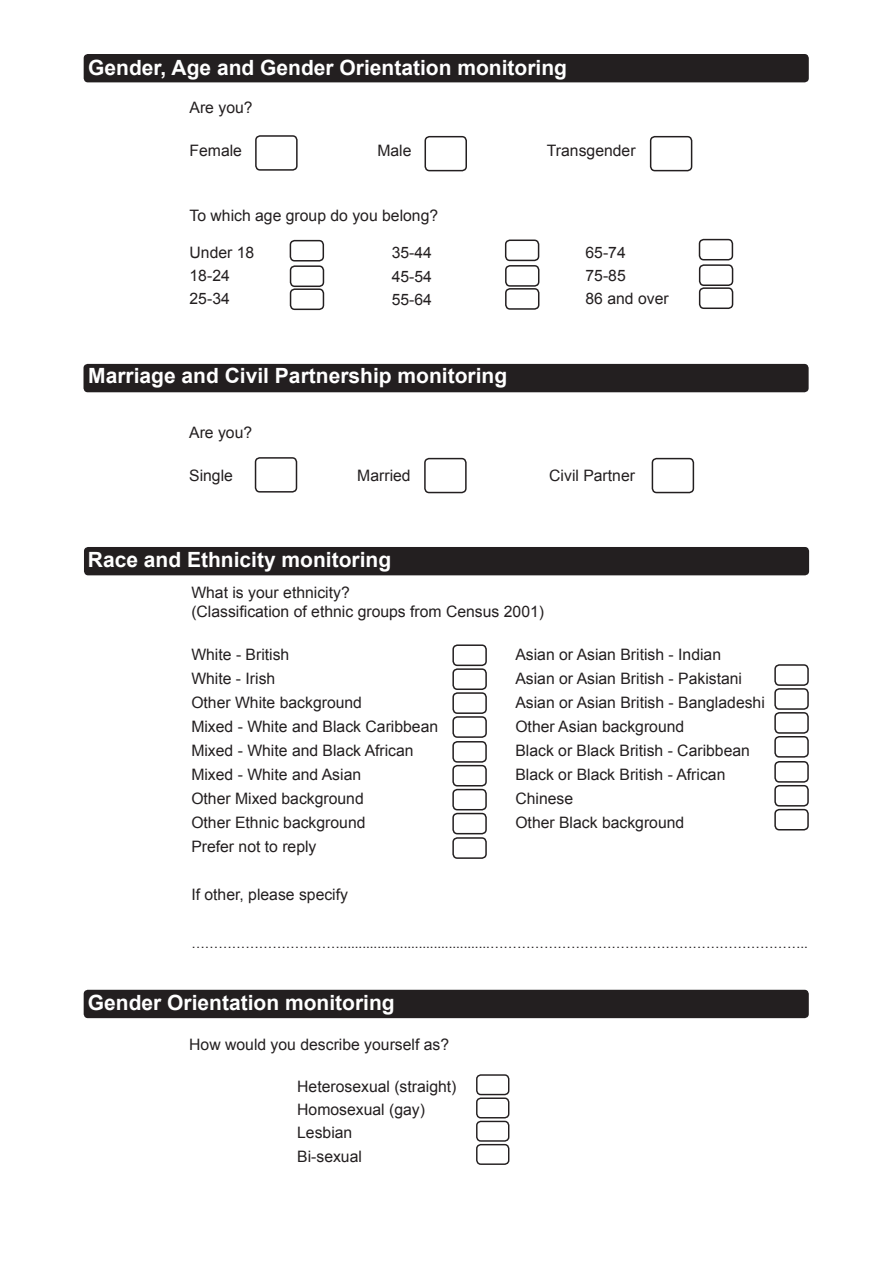
<style>
.page{position:relative;width:893px;height:1263px;background:#fff}
.page>*{position:absolute;margin:0;border:0;box-sizing:border-box;transform-origin:0 0}
.t1{font:700 21px "Arial";color:#fff}
.t2{font:15.75px/23.2px "Arial";color:#231f20}
.t3{font:13.5px "Arial";color:#231f20}
</style>
<div class="page">
<div style="left:84px;top:990px;width:725px;height:28px;background:#231f20;border-radius:4px"></div>
<div style="left:84px;top:547px;width:725px;height:28px;background:#231f20;border-radius:4px"></div>
<div style="left:84px;top:364px;width:725px;height:28px;background:#231f20;border-radius:4px"></div>
<div style="left:452px;top:741px;width:35px;height:22px;border:2px solid #231f20;border-radius:4px"></div>
<div style="left:452px;top:765px;width:35px;height:21px;border:2px solid #231f20;border-radius:4px"></div>
<div style="left:452px;top:789px;width:35px;height:21px;border:2px solid #231f20;border-radius:4px"></div>
<div style="left:452px;top:813px;width:35px;height:21px;border:2px solid #231f20;border-radius:4px"></div>
<div style="left:774px;top:761px;width:35px;height:22px;border:2px solid #231f20;border-radius:4px"></div>
<div style="left:774px;top:785px;width:35px;height:21px;border:2px solid #231f20;border-radius:4px"></div>
<div style="left:774px;top:809px;width:35px;height:21px;border:2px solid #231f20;border-radius:4px"></div>
<div style="left:452px;top:837px;width:35px;height:22px;border:2px solid #231f20;border-radius:4px"></div>
<div style="left:84px;top:54px;width:725px;height:28px;background:#231f20;border-radius:4px"></div>
<div style="left:255px;top:135px;width:43px;height:36px;border:2px solid #231f20;border-radius:4px"></div>
<div style="left:424px;top:136px;width:43px;height:35px;border:2px solid #231f20;border-radius:4px"></div>
<div style="left:650px;top:136px;width:42px;height:35px;border:2px solid #231f20;border-radius:4px"></div>
<div style="left:290px;top:240px;width:34px;height:21px;border:2px solid #231f20;border-radius:4px"></div>
<div style="left:290px;top:265px;width:34px;height:22px;border:2px solid #231f20;border-radius:4px"></div>
<div style="left:290px;top:288px;width:34px;height:22px;border:2px solid #231f20;border-radius:4px"></div>
<div style="left:505px;top:240px;width:34px;height:21px;border:2px solid #231f20;border-radius:4px"></div>
<div style="left:505px;top:265px;width:34px;height:22px;border:2px solid #231f20;border-radius:4px"></div>
<div style="left:505px;top:288px;width:34px;height:22px;border:2px solid #231f20;border-radius:4px"></div>
<div style="left:699px;top:239px;width:34px;height:21px;border:2px solid #231f20;border-radius:4px"></div>
<div style="left:699px;top:264px;width:34px;height:22px;border:2px solid #231f20;border-radius:4px"></div>
<div style="left:699px;top:287px;width:34px;height:22px;border:2px solid #231f20;border-radius:4px"></div>
<div style="left:255px;top:457px;width:42px;height:36px;border:2px solid #231f20;border-radius:4px"></div>
<div style="left:424px;top:458px;width:43px;height:35px;border:2px solid #231f20;border-radius:4px"></div>
<div style="left:652px;top:458px;width:42px;height:35px;border:2px solid #231f20;border-radius:4px"></div>
<div style="left:452px;top:644px;width:35px;height:22px;border:2px solid #231f20;border-radius:4px"></div>
<div style="left:452px;top:668px;width:35px;height:22px;border:2px solid #231f20;border-radius:4px"></div>
<div style="left:452px;top:692px;width:35px;height:22px;border:2px solid #231f20;border-radius:4px"></div>
<div style="left:452px;top:716px;width:35px;height:22px;border:2px solid #231f20;border-radius:4px"></div>
<div style="left:774px;top:664px;width:35px;height:22px;border:2px solid #231f20;border-radius:4px"></div>
<div style="left:774px;top:688px;width:35px;height:22px;border:2px solid #231f20;border-radius:4px"></div>
<div style="left:774px;top:712px;width:35px;height:22px;border:2px solid #231f20;border-radius:4px"></div>
<div style="left:774px;top:736px;width:35px;height:22px;border:2px solid #231f20;border-radius:4px"></div>
<div style="left:476px;top:1074px;width:33px;height:21px;border:1px solid #231f20;border-radius:4px"></div>
<div style="left:476px;top:1097px;width:33px;height:21px;border:1px solid #231f20;border-radius:4px"></div>
<div style="left:476px;top:1121px;width:33px;height:21px;border:1px solid #231f20;border-radius:4px"></div>
<div style="left:476px;top:1144px;width:33px;height:21px;border:1px solid #231f20;border-radius:4px"></div>
<h1 class="t1" style="left:88px;top:55px;width:480px">Gender, Age and Gender Orientation monitoring</h1>
<p class="t2" style="left:190px;top:96px;width:65px">Are you?</p>
<p class="t2" style="left:190px;top:139px;width:54px">Female</p>
<p class="t2" style="left:377px;top:139px;width:36px">Male</p>
<p class="t2" style="left:547px;top:139px;width:90px">Transgender</p>
<p class="t2" style="left:190px;top:204px;width:250px">To which age group do you belong?</p>
<p class="t2" style="left:190px;top:241px;width:66px">Under 18<br>18-24<br>25-34</p>
<p class="t2" style="left:392px;top:241px;width:42px;text-align:justify">35-44<br>45-54<br>55-64</p>
<p class="t2" style="left:585px;top:240px;width:85px">65-74<br>75-85<br>86 and over</p>
<h1 class="t1" style="left:88px;top:364px;width:420px">Marriage and Civil Partnership monitoring</h1>
<p class="t2" style="left:189px;top:421px;width:65px">Are you?</p>
<p class="t2" style="left:189px;top:464px;width:45px">Single</p>
<p class="t2" style="left:357px;top:464px;width:55px">Married</p>
<p class="t2" style="left:549px;top:464px;width:87px">Civil Partner</p>
<h1 class="t1" style="left:88px;top:548px;width:305px">Race and Ethnicity monitoring</h1>
<p class="t2" style="left:191px;top:583px;width:354px;line-height:18.9px">What is your ethnicity?<br>(Classification of ethnic groups from Census 2001)</p>
<p class="t2" style="left:191px;top:642px;width:100px">White - British</p>
<p class="t2" style="left:515px;top:642px;width:207px">Asian or Asian British - Indian</p>
<p class="t2" style="left:191px;top:666px;width:86px">White - Irish</p>
<p class="t2" style="left:515px;top:666px;width:228px">Asian or Asian British - Pakistani</p>
<p class="t2" style="left:191px;top:690px;width:172px">Other White background</p>
<p class="t2" style="left:515px;top:690px;width:251px">Asian or Asian British - Bangladeshi</p>
<p class="t2" style="left:191px;top:714px;width:248px">Mixed - White and Black Caribbean</p>
<p class="t2" style="left:515px;top:714px;width:170px">Other Asian background</p>
<p class="t2" style="left:191px;top:738px;width:224px">Mixed - White and Black African</p>
<p class="t2" style="left:515px;top:738px;width:236px">Black or Black British - Caribbean</p>
<p class="t2" style="left:191px;top:762px;width:171px">Mixed - White and Asian</p>
<p class="t2" style="left:515px;top:762px;width:212px">Black or Black British - African</p>
<p class="t2" style="left:191px;top:786px;width:174px">Other Mixed background</p>
<p class="t2" style="left:515px;top:786px;width:59px">Chinese</p>
<p class="t2" style="left:191px;top:810px;width:176px">Other Ethnic background</p>
<p class="t2" style="left:515px;top:810px;width:170px">Other Black background</p>
<p class="t2" style="left:191px;top:834px;width:127px">Prefer not to reply</p>
<p class="t2" style="left:191px;top:882px;width:158px">If other, please specify</p>
<p class="t3" style="left:191px;top:935px;width:618px">……………………………........................................……………………………………………………………..</p>
<h1 class="t1" style="left:88px;top:991px;width:308px">Gender Orientation monitoring</h1>
<p class="t2" style="left:189px;top:1032px;width:261px">How would you describe yourself as?</p>
<p class="t2" style="left:297px;top:1075px;width:161px">Heterosexual (straight)<br>Homosexual (gay)<br>Lesbian<br>Bi-sexual</p>
</div>
